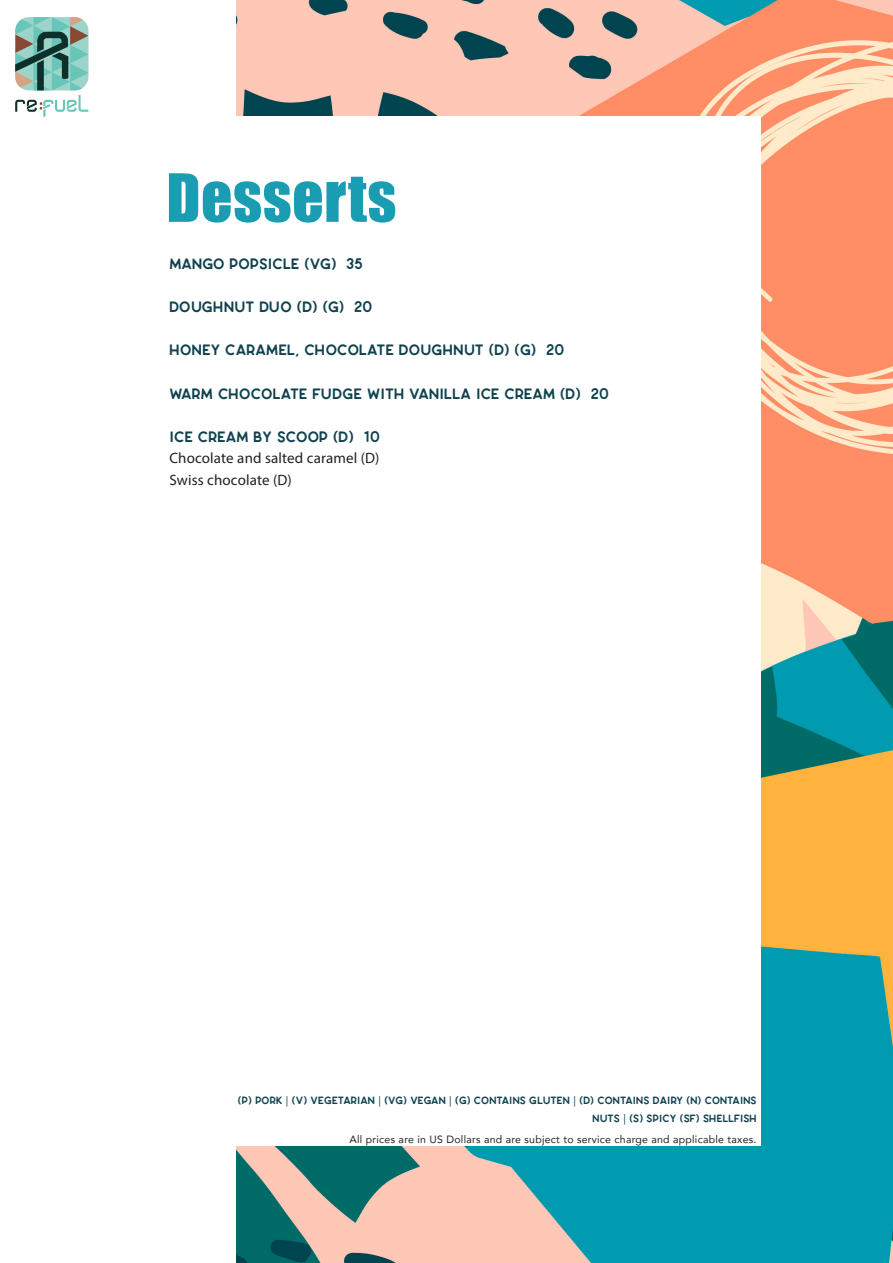
<style>
.page{position:relative;width:893px;height:1263px;background:#fff}
.page>*{position:absolute;margin:0;border:0;box-sizing:border-box;transform-origin:0 0}
.t1{font:61.5px "Impact";letter-spacing:.01em;color:#1a9db3}
.t2{font:15px "CAROSE Black";letter-spacing:.01em;color:#0f424e}
.t3{font:15px/21.6px "Myriad Pro";letter-spacing:.01em;color:#231f20}
.t4{font:15px "CAROSE Black";letter-spacing:.03em;color:#0f424e}
.t5{font:10.5px/18px "CAROSE Black";letter-spacing:.01em;color:#0f424e;text-align:right}
.t6{font:10.5px "Avenir";letter-spacing:.025em;color:#231f20}
.s1{font-family:"Myriad Pro"}
</style>
<div class="page">
<img style="left:237px;top:0;width:656px;height:1263px">
<div style="left:132px;top:117px;width:629px;height:1029px;background:#fff"></div>
<svg style="left:15px;top:17px;width:73px;height:100px"></svg>
<h1 class="t1" style="left:166px;top:150px;width:231px">Desserts</h1>
<p class="t2" style="left:169px;top:251px;width:195px">MANGO POPSICLE (VG) 35</p>
<p class="t4" style="left:169px;top:294px;width:204px">DOUGHNUT DUO (D) (G) 20</p>
<p class="t2" style="left:169px;top:337px;width:396px">HONEY CARAMEL, CHOCOLATE DOUGHNUT (D) (G) 20</p>
<p class="t2" style="left:169px;top:381px;width:441px">WARM CHOCOLATE FUDGE WITH VANILLA ICE CREAM (D) 20</p>
<p class="t2" style="left:169px;top:424px;width:212px">ICE CREAM BY SCOOP (D) 10</p>
<p class="t3" style="left:169px;top:447px;width:212px">Chocolate and salted caramel (D)<br>Swiss chocolate (D)</p>
<p class="t5" style="left:238px;top:1090px;width:520px">(P) PORK <span class="s1">|</span> (V) VEGETARIAN <span class="s1">|</span> (VG) VEGAN <span class="s1">|</span> (G) CONTAINS GLUTEN <span class="s1">|</span> (D) CONTAINS DAIRY (N) CONTAINS<br>NUTS <span class="s1">|</span> (S) SPICY (SF) SHELLFISH</p>
<p class="t6" style="left:349px;top:1131px;width:408px">All prices are in US Dollars and are subject to service charge and applicable taxes.</p>
</div>
